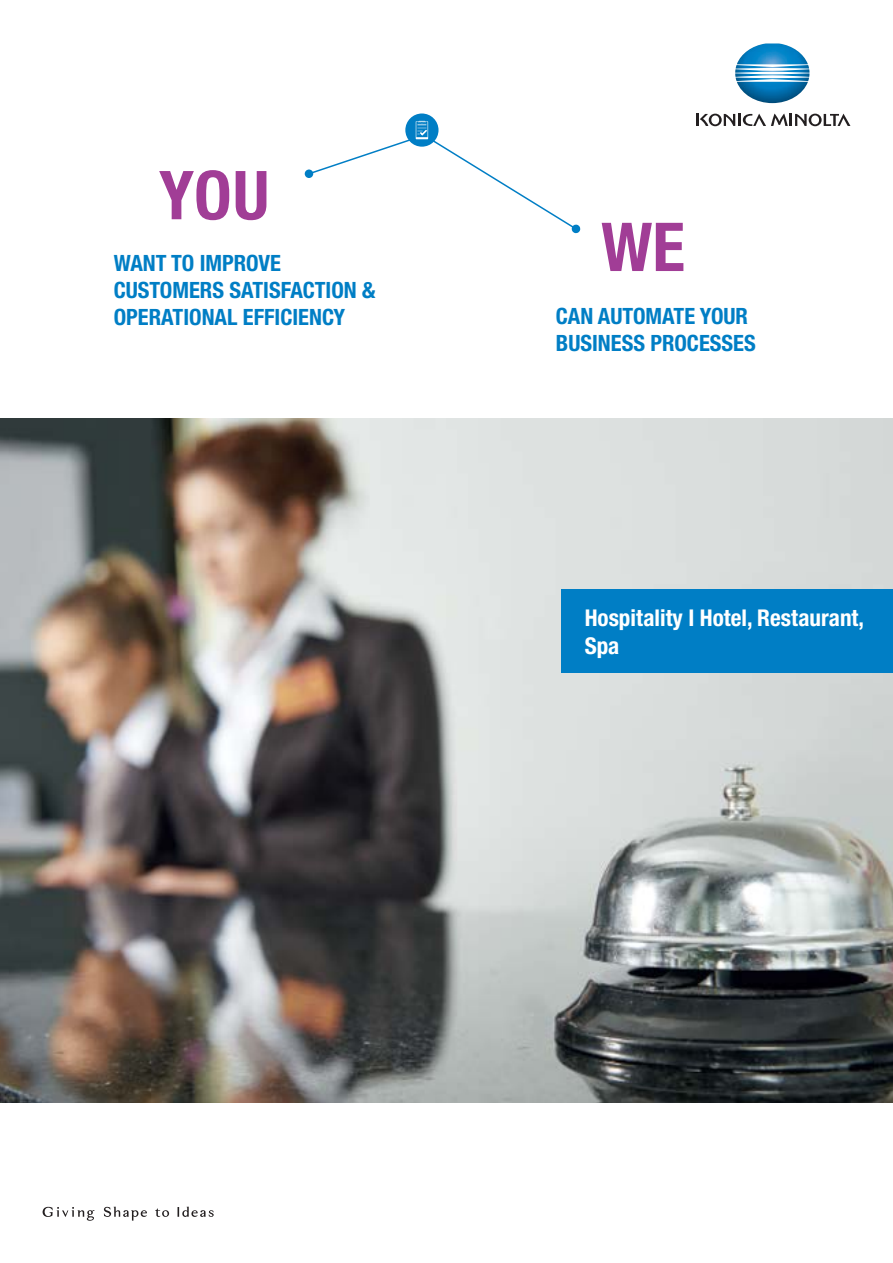
<style>
.page{position:relative;width:893px;height:1263px;background:#fff}
.page>*{position:absolute;margin:0;border:0;box-sizing:border-box;transform-origin:0 0}
.t1{font:700 condensed 67.5px "Helvetica Neue LTW1 G";color:#a13d96}
.t2{font:700 condensed 23.1px/27.8px "Helvetica Neue LTW1 G";color:#fff}
.t3{font:700 condensed 22.5px/27px "Helvetica Neue LTW1 G";color:#007ec5}
</style>
<div class="page">
<img style="left:0;top:419px;width:893px;height:683px">
<img style="left:735px;top:43px;width:74px;height:60px">
<svg style="left:696px;top:114px;width:154px;height:12px"></svg>
<div style="left:305px;top:169px;width:8px;height:9px;background:#007ec5;border-radius:50%"></div>
<svg style="left:405px;top:113px;width:33px;height:34px"></svg>
<svg style="left:307px;top:121px;width:274px;height:113px"></svg>
<svg style="left:104px;top:1206px;width:43px;height:14px"></svg>
<svg style="left:178px;top:1206px;width:36px;height:11px"></svg>
<svg style="left:43px;top:1207px;width:51px;height:14px"></svg>
<svg style="left:155px;top:1208px;width:14px;height:9px"></svg>
<div style="left:561px;top:590px;width:332px;height:83px;background:#007ec5"></div>
<h1 class="t1" style="left:159px;top:155px;width:112px">YOU</h1>
<p class="t3" style="left:114px;top:250px;width:169px">WANT TO IMPROVE</p>
<p class="t3" style="left:114px;top:277px;width:263px">CUSTOMERS SATISFACTION &amp;<br>OPERATIONAL EFFICIENCY</p>
<h1 class="t1" style="left:601px;top:207px;width:85px">WE</h1>
<p class="t3" style="left:556px;top:303px;width:201px">CAN AUTOMATE YOUR<br>BUSINESS PROCESSES</p>
<p class="t2" style="left:585px;top:604px;width:281px">Hospitality I Hotel, Restaurant,<br>Spa</p>
</div>
